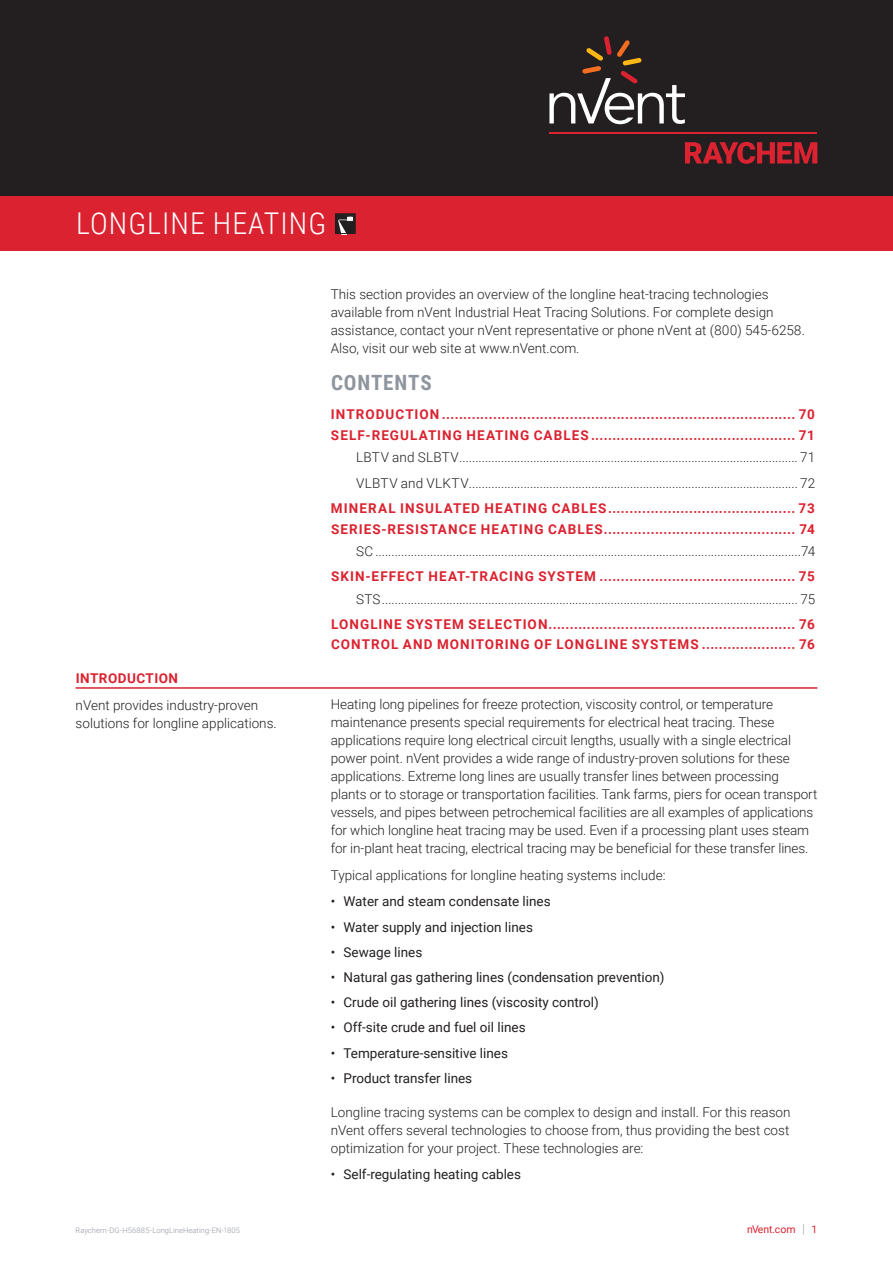
<style>
.page{position:relative;width:893px;height:1263px;background:#fff}
.page>*{position:absolute;margin:0;border:0;box-sizing:border-box;transform-origin:0 0}
.t1{font:300 30px "Roboto Condensed";letter-spacing:.035em;color:#fff}
.t2{font:700 21px "Roboto Condensed";letter-spacing:.04em;color:#8f959e}
.t3{font:300 13.5px/18px "Roboto";letter-spacing:-.005em;color:#231f20}
.t4{font:700 13.5px/20.7px "Roboto";letter-spacing:.075em;color:#db2230}
.t5{font:13.5px "Roboto";color:#231f20}
.t6{font:300 13.5px/26.5px "Roboto";letter-spacing:.02em;color:#231f20}
.t7{font:700 13.5px "Roboto";letter-spacing:.035em;color:#db2230}
.t8{font:10.5px "Roboto";color:#db2230}
.t9{font:300 7.5px "Roboto";letter-spacing:.01em;color:#8f959e}
.s1{font-weight:300;font-size:12.6px;color:#8f959e}
</style>
<div class="page">
<hr style="left:76px;top:687px;width:741px;height:2px;background:#db2230">
<div style="left:0;top:0;width:893px;height:196px;background:#231f20"></div>
<div style="left:0;top:196px;width:893px;height:55px;background:#db2230"></div>
<svg style="left:685px;top:142px;width:132px;height:22px"></svg>
<hr style="left:549px;top:132px;width:268px;height:2px;background:#db2230">
<svg style="left:549px;top:36px;width:136px;height:88px"></svg>
<div style="left:335px;top:214px;width:20px;height:20px;background:#231f20"></div>
<svg style="left:338px;top:216px;width:16px;height:16px"></svg>
<div style="left:335px;top:213px;width:21px;height:21px;border:1px solid #231f20"></div>
<h1 class="t1" style="left:76px;top:202px;width:252px">LONGLINE HEATING</h1>
<p class="t7" style="left:76px;top:669px;width:104px">INTRODUCTION</p>
<p class="t3" style="left:76px;top:696px;width:203px">nVent provides industry-proven solutions for longline applications.</p>
<p class="t3" style="left:331px;top:285px;width:476px">This section provides an overview of the longline heat-tracing technologies available from nVent Industrial Heat Tracing Solutions. For complete design assistance, contact your nVent representative or phone nVent at (800) 545-6258.<br>Also, visit our web site at www.nVent.com.</p>
<h2 class="t2" style="left:331px;top:367px;width:102px">CONTENTS</h2>
<p class="t4" style="left:331px;top:403px;width:485px">INTRODUCTION ................................................................................... 70<br>SELF-REGULATING HEATING CABLES ................................................ 71</p>
<p class="t6" style="left:356px;top:443px;width:460px">LBTV and SLBTV......................................................................................................... 71<br>VLBTV and VLKTV...................................................................................................... 72</p>
<p class="t4" style="left:331px;top:498px;width:485px">MINERAL INSULATED HEATING CABLES............................................ 73<br>SERIES-RESISTANCE HEATING CABLES............................................. 74</p>
<p class="t3" style="left:356px;top:542px;width:460px">SC ....................................................................................................................................74</p>
<p class="t4" style="left:331px;top:566px;width:485px">SKIN-EFFECT HEAT-TRACING SYSTEM .............................................. 75</p>
<p class="t3" style="left:356px;top:589px;width:460px">STS................................................................................................................................. 75</p>
<p class="t4" style="left:331px;top:613px;width:485px">LONGLINE SYSTEM SELECTION.......................................................... 76<br>CONTROL AND MONITORING OF LONGLINE SYSTEMS ...................... 76</p>
<p class="t3" style="left:331px;top:695px;width:488px">Heating long pipelines for freeze protection, viscosity control, or temperature maintenance presents special requirements for electrical heat tracing. These applications require long electrical circuit lengths, usually with a single electrical power point. nVent provides a wide range of industry-proven solutions for these applications. Extreme long lines are usually transfer lines between processing plants or to storage or transportation facilities. Tank farms, piers for ocean transport vessels, and pipes between petrochemical facilities are all examples of applications for which longline heat tracing may be used. Even if a processing plant uses steam for in-plant heat tracing, electrical tracing may be beneficial for these transfer lines.</p>
<p class="t3" style="left:331px;top:866px;width:336px">Typical applications for longline heating systems include:</p>
<p class="t5" style="left:331px;top:892px;width:221px">• Water and steam condensate lines</p>
<p class="t5" style="left:331px;top:917px;width:204px">• Water supply and injection lines</p>
<p class="t5" style="left:331px;top:942px;width:93px">• Sewage lines</p>
<p class="t5" style="left:331px;top:968px;width:335px">• Natural gas gathering lines (condensation prevention)</p>
<p class="t5" style="left:331px;top:993px;width:270px">• Crude oil gathering lines (viscosity control)</p>
<p class="t5" style="left:331px;top:1018px;width:196px">• Off-site crude and fuel oil lines</p>
<p class="t5" style="left:331px;top:1043px;width:179px">• Temperature-sensitive lines</p>
<p class="t5" style="left:331px;top:1068px;width:143px">• Product transfer lines</p>
<p class="t3" style="left:331px;top:1102px;width:461px;text-align:justify">Longline tracing systems can be complex to design and install. For this reason nVent offers several technologies to choose from, thus providing the best cost optimization for your project. These technologies are:</p>
<p class="t5" style="left:331px;top:1165px;width:192px">• Self-regulating heating cables</p>
<p class="t9" style="left:76px;top:1225px;width:166px">Raychem-DG-H56885-LongLineHeating-EN-1805</p>
<p class="t8" style="left:747px;top:1222px;width:72px">nVent.com <span class="s1">|</span> 1</p>
</div>
